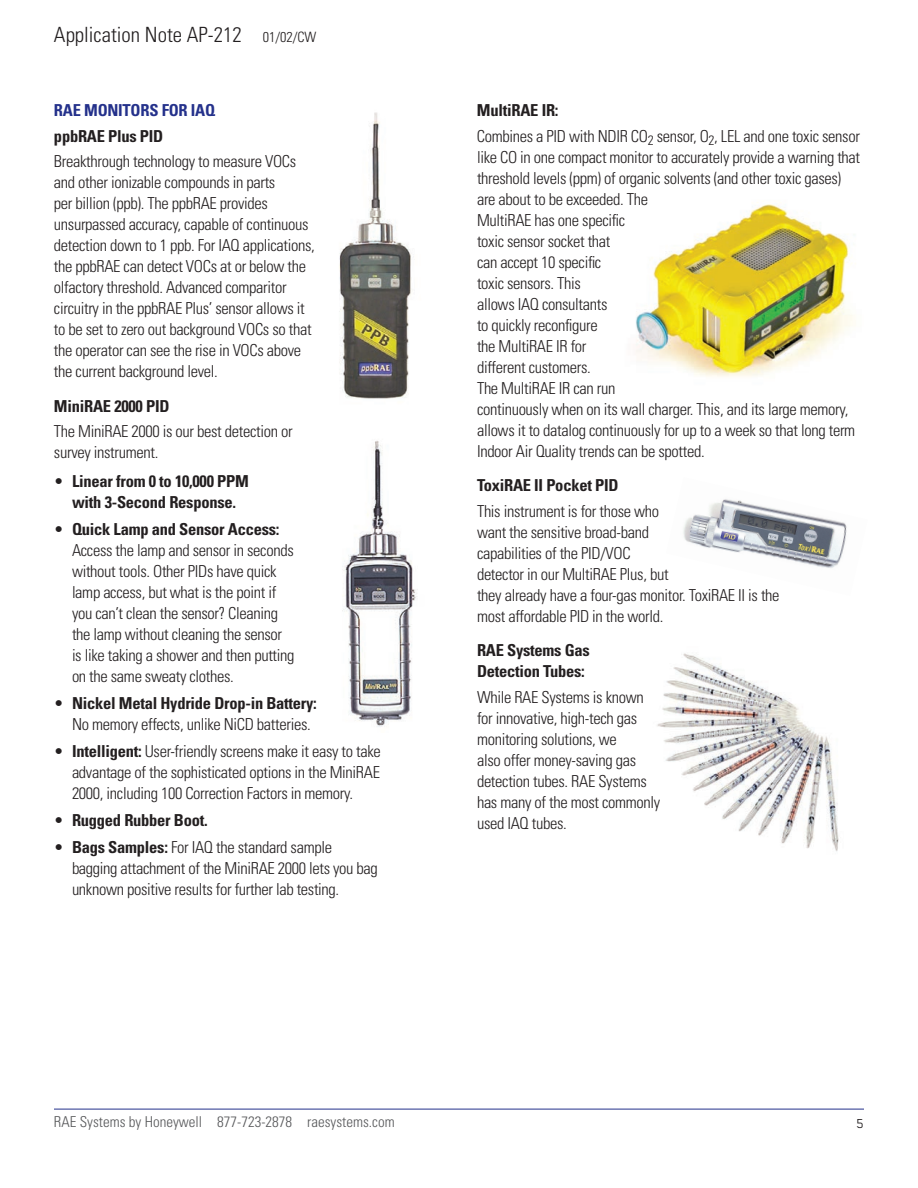
<style>
.page{position:relative;width:918px;height:1188px;background:#fff}
.page>*{position:absolute;margin:0;border:0;box-sizing:border-box;transform-origin:0 0}
.t1{font:300 condensed 21px "Univers LT Std";color:#231f20}
.body_copy{font:300 condensed 16.5px/21px "Univers LT Std";letter-spacing:-.02em;color:#231f20}
.heading_2{font:700 condensed 16.5px/21px "Univers LT Std";letter-spacing:-.015em;color:#231f20;text-align:center}
.heading1{font:700 condensed 16.5px "Univers LT Std";letter-spacing:-.015em;color:#24318b}
.t2{font:300 condensed 15px "Univers LT Std";color:#57585a}
.t3{font:15px "Blender";color:#231f20}
.s1{font-size:14.25px}
.s2{font-weight:300}
.s3{font-weight:700}
</style>
<div class="page">
<hr style="left:54px;top:1109px;width:810px;height:1px;background:#24318b">
<img style="left:339px;top:112px;width:72px;height:287px">
<img style="left:342px;top:441px;width:75px;height:286px">
<img style="left:636px;top:202px;width:217px;height:175px">
<img style="left:683px;top:499px;width:164px;height:69px">
<img style="left:657px;top:653px;width:182px;height:199px">
<p class="t1" style="left:54px;top:22px;width:264px">Application Note AP-212 <span class="s1">01/02/CW</span></p>
<p class="heading1" style="left:54px;top:100px;width:163px">RAE MONITORS FOR IAQ</p>
<p class="heading_2" style="left:54px;top:125px;width:111px">ppbRAE Plus PID</p>
<p class="body_copy" style="left:54px;top:151px;width:262px">Breakthrough technology to measure VOCs and other ionizable compounds in parts<br>per billion (ppb). The ppbRAE provides unsurpassed accuracy, capable of continuous detection down to 1 ppb. For IAQ applications, the ppbRAE can detect VOCs at or below the olfactory threshold. Advanced comparitor circuitry in the ppbRAE Plus’ sensor allows it to be set to zero out background VOCs so that the operator can see the rise in VOCs above the current background level.</p>
<p class="heading_2" style="left:54px;top:395px;width:117px">MiniRAE 2000 PID</p>
<p class="body_copy" style="left:54px;top:421px;width:240px">The MiniRAE 2000 is our best detection or survey instrument.</p>
<p class="heading_2" style="left:54px;top:470px;width:196px"><span class="s2">•</span> Linear from 0 to 10,000 PPM with 3-Second Response.</p>
<p class="body_copy" style="left:72px;top:519px;width:224px;text-indent:-18px">• <span class="s3">Quick Lamp and Sensor Access:<br></span>Access the lamp and sensor in seconds without tools. Other PIDs have quick lamp access, but what is the point if you can’t clean the sensor? Cleaning the lamp without cleaning the sensor is like taking a shower and then putting on the same sweaty clothes.</p>
<p class="body_copy" style="left:72px;top:693px;width:246px;text-indent:-18px">• <span class="s3">Nickel Metal Hydride Drop-in Battery:<br></span>No memory effects, unlike NiCD batteries.</p>
<p class="body_copy" style="left:72px;top:741px;width:310px;text-align:justify;text-indent:-18px">• <span class="s3">Intelligent:</span> User-friendly screens make it easy to take advantage of the sophisticated options in the MiniRAE 2000, including 100 Correction Factors in memory.</p>
<p class="heading_2" style="left:54px;top:809px;width:155px"><span class="s2">•</span> Rugged Rubber Boot.</p>
<p class="body_copy" style="left:72px;top:837px;width:307px;text-indent:-18px">• <span class="s3">Bags Samples:</span> For IAQ the standard sample bagging attachment of the MiniRAE 2000 lets you bag unknown positive results for further lab testing.</p>
<p class="heading_2" style="left:477px;top:100px;width:83px">MultiRAE IR:</p>
<p class="body_copy" style="left:477px;top:126px;width:385px">Combines a PID with NDIR CO<sub>2</sub> sensor, O<sub>2</sub>, LEL and one toxic sensor like CO in one compact monitor to accurately provide a warning that threshold levels (ppm) of organic solvents (and other toxic gases) are about to be exceeded. The<br>MultiRAE has one specific<br>toxic sensor socket that<br>can accept 10 specific<br>toxic sensors. This<br>allows IAQ consultants<br>to quickly reconfigure<br>the MultiRAE IR for<br>different customers.<br>The MultiRAE IR can run<br>continuously when on its wall charger. This, and its large memory, allows it to datalog continuously for up to a week so that long term Indoor Air Quality trends can be spotted.</p>
<p class="heading_2" style="left:477px;top:475px;width:143px">ToxiRAE II Pocket PID</p>
<p class="body_copy" style="left:477px;top:501px;width:304px">This instrument is for those who<br>want the sensitive broad-band<br>capabilities of the PID/VOC<br>detector in our MultiRAE Plus, but<br>they already have a four-gas monitor. ToxiRAE II is the most affordable PID in the world.</p>
<p class="heading_2" style="left:477px;top:640px;width:114px;text-align:left">RAE Systems Gas<br>Detection Tubes:</p>
<p class="body_copy" style="left:477px;top:687px;width:185px">While RAE Systems is known for innovative, high-tech gas monitoring solutions, we<br>also offer money-saving gas detection tubes. RAE Systems has many of the most commonly used IAQ tubes.</p>
<p class="t2" style="left:54px;top:1113px;width:342px">RAE Systems by Honeywell 877-723-2878 raesystems.com</p>
<p class="t3" style="left:856px;top:1115px;width:9px">5</p>
</div>
